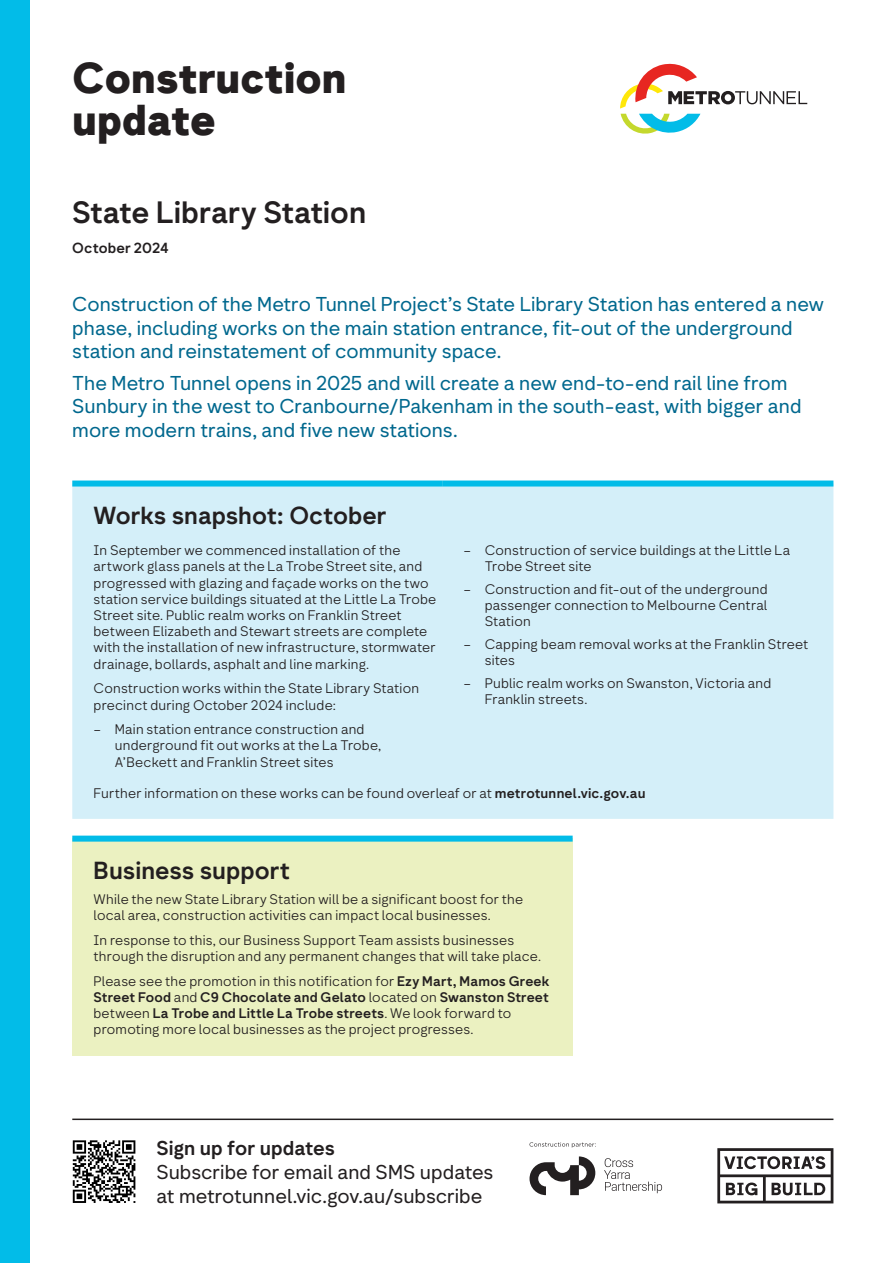
<style>
.page{position:relative;width:893px;height:1263px;background:#fff}
.page>*{position:absolute;margin:0;border:0;box-sizing:border-box;transform-origin:0 0}
.t1{font:800 42px/42px "Network Geo";color:#231f20}
.t2{font:700 30px "Network Geo";letter-spacing:-.005em;color:#231f20}
.t3{font:700 24px "Network Geo";color:#231f20}
.t4{font:19.5px/23.4px "Network Geo";color:#00688e}
.t5{font:19.5px/24px "Network Geo";color:#231f20}
.t6{font:700 19.5px "Network Geo";color:#231f20}
.t7{font:700 14.25px "Network Geo";letter-spacing:.01em;color:#231f20}
.t8{font:300 13.5px/16.2px "Network Geo";letter-spacing:.015em;color:#231f20}
.s1{font-weight:700}
</style>
<div class="page">
<hr style="left:72px;top:1118px;width:761px;height:2px;background:#231f20">
<svg style="left:717px;top:1148px;width:116px;height:55px"></svg>
<svg style="left:529px;top:1156px;width:66px;height:39px"></svg>
<svg style="left:604px;top:1158px;width:58px;height:35px"></svg>
<svg style="left:529px;top:1142px;width:67px;height:5px"></svg>
<svg style="left:73px;top:1140px;width:62px;height:63px"></svg>
<svg style="left:620px;top:63px;width:187px;height:71px"></svg>
<div style="left:72px;top:486px;width:761px;height:333px;background:#d4eff9"></div>
<div style="left:72px;top:480px;width:370px;height:6px;background:#02bce8"></div>
<div style="left:442px;top:480px;width:391px;height:6px;background:#02bce8"></div>
<div style="left:72px;top:839px;width:501px;height:217px;background:#ebf1c1"></div>
<div style="left:72px;top:836px;width:501px;height:6px;background:#02bce8"></div>
<div style="left:0;top:0;width:30px;height:1263px;background:#02bce8"></div>
<h1 class="t1" style="left:72px;top:58px;width:276px">Construction update</h1>
<h2 class="t2" style="left:72px;top:192px;width:296px">State Library Station</h2>
<p class="t7" style="left:72px;top:238px;width:98px">October 2024</p>
<h3 class="t4" style="left:72px;top:293px;width:753px">Construction of the Metro Tunnel Project’s State Library Station has entered a new phase, including works on the main station entrance, fit-out of the underground station and reinstatement of community space.</h3>
<h3 class="t4" style="left:72px;top:372px;width:731px">The Metro Tunnel opens in 2025 and will create a new end-to-end rail line from<br>Sunbury in the west to Cranbourne/Pakenham in the south-east, with bigger and more modern trains, and five new stations.</h3>
<h3 class="t3" style="left:94px;top:500px;width:294px">Works snapshot: October</h3>
<p class="t8" style="left:94px;top:543px;width:344px">In September we commenced installation of the artwork glass panels at the La Trobe Street site, and progressed with glazing and façade works on the two station service buildings situated at the Little La Trobe Street site. Public realm works on Franklin Street between Elizabeth and Stewart streets are complete with the installation of new infrastructure, stormwater drainage, bollards, asphalt and line marking.</p>
<p class="t8" style="left:94px;top:681px;width:327px">Construction works within the State Library Station precinct during October 2024 include:</p>
<p class="t8" style="left:115px;top:722px;width:268px;text-indent:-21px">– Main station entrance construction and underground fit out works at the La Trobe,<br>A’Beckett and Franklin Street sites</p>
<p class="t8" style="left:485px;top:543px;width:307px;text-indent:-21px">– Construction of service buildings at the Little La<br>Trobe Street site</p>
<p class="t8" style="left:485px;top:581px;width:284px;text-align:justify;text-indent:-21px">– Construction and fit-out of the underground passenger connection to Melbourne Central Station</p>
<p class="t8" style="left:485px;top:636px;width:325px;text-indent:-21px">– Capping beam removal works at the Franklin Street sites</p>
<p class="t8" style="left:485px;top:675px;width:288px;text-indent:-21px">– Public realm works on Swanston, Victoria and<br>Franklin streets.</p>
<p class="t8" style="left:94px;top:785px;width:553px">Further information on these works can be found overleaf or at <span class="s1">metrotunnel.vic.gov.au</span></p>
<h3 class="t3" style="left:94px;top:855px;width:198px">Business support</h3>
<p class="t8" style="left:94px;top:891px;width:431px">While the new State Library Station will be a significant boost for the local area, construction activities can impact local businesses.</p>
<p class="t8" style="left:94px;top:932px;width:449px">In response to this, our Business Support Team assists businesses through the disruption and any permanent changes that will take place.</p>
<p class="t8" style="left:94px;top:973px;width:458px">Please see the promotion in this notification for <span class="s1">Ezy Mart, Mamos Greek Street Food</span> and <span class="s1">C9 Chocolate and Gelato</span> located on <span class="s1">Swanston Street </span>between <span class="s1">La Trobe and Little La Trobe streets</span>. We look forward to promoting more local businesses as the project progresses.</p>
<h3 class="t6" style="left:156px;top:1135px;width:180px">Sign up for updates</h3>
<h3 class="t5" style="left:156px;top:1161px;width:338px">Subscribe for email and SMS updates at metrotunnel.vic.gov.au/subscribe</h3>
</div>
